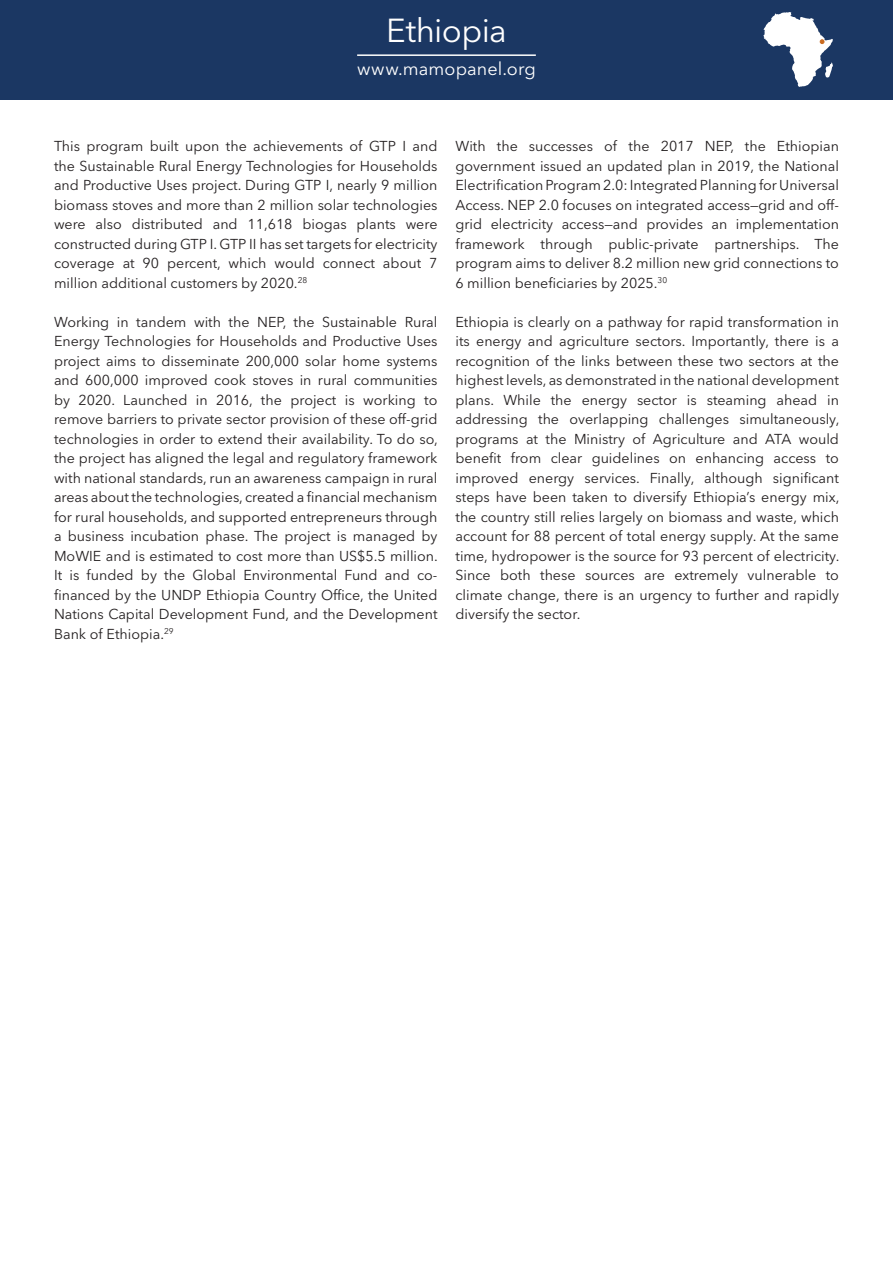
<style>
.page{position:relative;width:893px;height:1263px;background:#fff}
.page>*{position:absolute;margin:0;border:0;box-sizing:border-box;transform-origin:0 0}
.t1{font:33px "Avenir Next LT Pro";letter-spacing:-.02em;color:#fff}
.t2{font:18px "Avenir Next LT Pro";letter-spacing:.005em;color:#fff}
.t3{font:14.25px/19.5px "Avenir Next LT Pro";color:#231f20;text-align:justify}
</style>
<div class="page">
<div style="left:0;top:0;width:893px;height:100px;background:#1b3763"></div>
<hr style="left:357px;top:54px;width:179px;height:2px;background:#fff">
<svg style="left:763px;top:12px;width:70px;height:75px"></svg>
<h1 class="t1" style="left:386px;top:11px;width:122px">Ethiopia</h1>
<p class="t2" style="left:357px;top:58px;width:180px">www.mamopanel.org</p>
<p class="t3" style="left:54px;top:136px;width:385px">This program built upon the achievements of GTP I and the Sustainable Rural Energy Technologies for Households and Productive Uses project. During GTP I, nearly 9 million biomass stoves and more than 2 million solar technologies were also distributed and 11,618 biogas plants were constructed during GTP I. GTP II has set targets for electricity coverage at 90 percent, which would connect about 7 million additional customers by 2020.<sup>28</sup></p>
<p class="t3" style="left:54px;top:312px;width:385px">Working in tandem with the NEP, the Sustainable Rural Energy Technologies for Households and Productive Uses project aims to disseminate 200,000 solar home systems and 600,000 improved cook stoves in rural communities by 2020. Launched in 2016, the project is working to remove barriers to private sector provision of these off-grid technologies in order to extend their availability. To do so, the project has aligned the legal and regulatory framework with national standards, run an awareness campaign in rural areas about the technologies, created a financial mechanism for rural households, and supported entrepreneurs through a business incubation phase. The project is managed by MoWIE and is estimated to cost more than US$5.5 million.<br>It is funded by the Global Environmental Fund and co&shy;financed by the UNDP Ethiopia Country Office, the United Nations Capital Development Fund, and the Development Bank of Ethiopia.<sup>29</sup></p>
<p class="t3" style="left:455px;top:136px;width:385px">With the successes of the 2017 NEP, the Ethiopian government issued an updated plan in 2019, the National Electrification Program 2.0: Integrated Planning for Universal Access. NEP 2.0 focuses on integrated access—grid and off&shy;grid electricity access—and provides an implementation framework through public-private partnerships. The program aims to deliver 8.2 million new grid connections to 6 million beneficiaries by 2025.<sup>30</sup></p>
<p class="t3" style="left:455px;top:312px;width:385px">Ethiopia is clearly on a pathway for rapid transformation in its energy and agriculture sectors. Importantly, there is a recognition of the links between these two sectors at the highest levels, as demonstrated in the national development plans. While the energy sector is steaming ahead in addressing the overlapping challenges simultaneously, programs at the Ministry of Agriculture and ATA would benefit from clear guidelines on enhancing access to improved energy services. Finally, although significant steps have been taken to diversify Ethiopia’s energy mix, the country still relies largely on biomass and waste, which account for 88 percent of total energy supply. At the same time, hydropower is the source for 93 percent of electricity.<br>Since both these sources are extremely vulnerable to climate change, there is an urgency to further and rapidly diversify the sector.</p>
</div>
